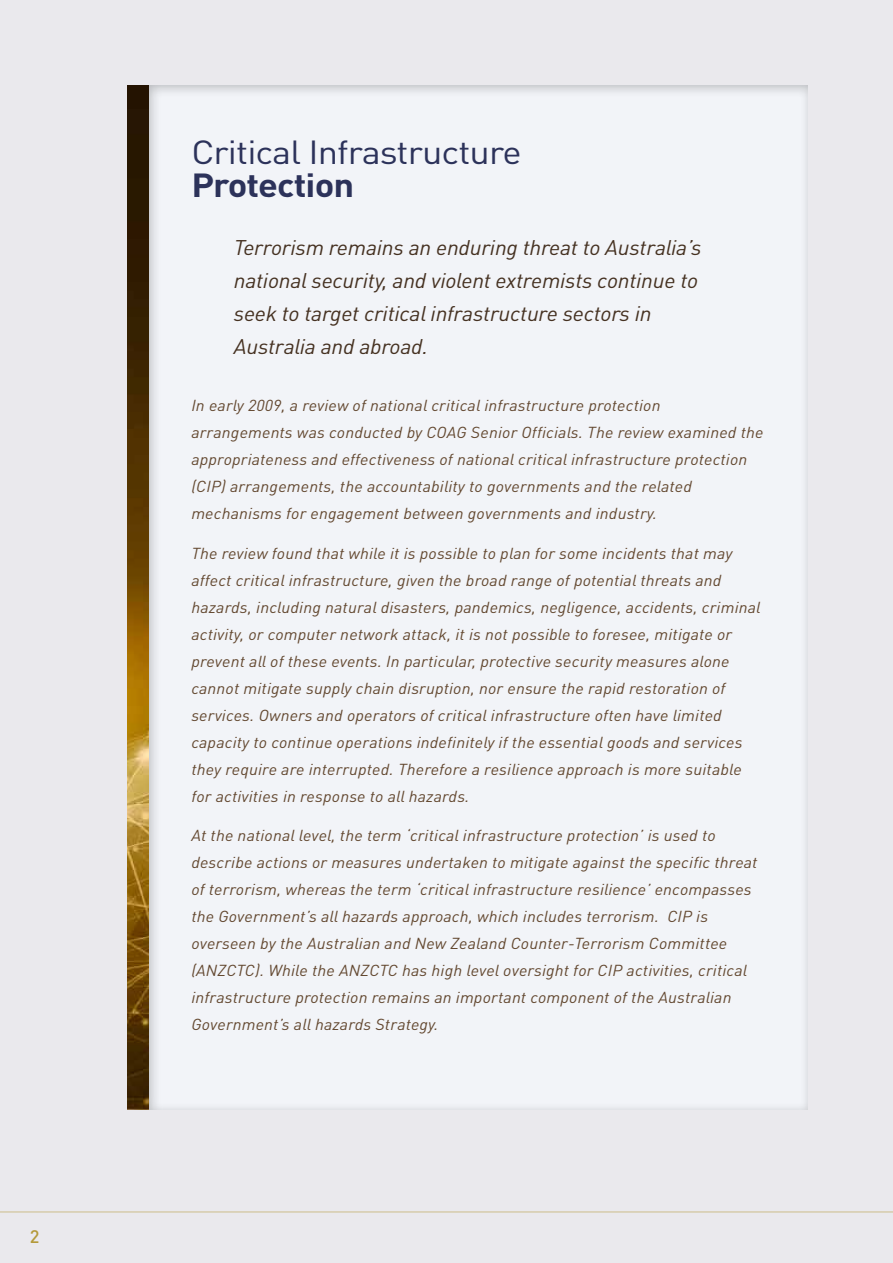
<style>
.page{position:relative;width:893px;height:1263px;background:#eae9ed}
.page>*{position:absolute;margin:0;border:0;box-sizing:border-box;transform-origin:0 0}
.t1{font:33px "DINOT";letter-spacing:-.025em;color:#2c325a;scale:1.1 1}
.t2{font:700 33px "DINOT";letter-spacing:-.025em;color:#2c325a;scale:1.1 1}
.t3{font:italic 21px/33px "DINOT";letter-spacing:-.01em;color:#453121;scale:1.05 1}
.t4{font:500 18px "DINOT";color:#b49a3b}
.t5{font:italic 15.75px/27px "DINOT";letter-spacing:.01em;color:#634830;scale:1.05 1}
</style>
<div class="page">
<div style="left:147px;top:81px;width:662px;height:1029px;background:#f2f4f8"></div>
<hr style="left:0;top:1211px;width:893px;height:1px;background:#b49a3b">
<img style="left:128px;top:85px;width:21px;height:1024px">
<p class="t4" style="left:30px;top:1225px;width:11px">2</p>
<h1 class="t1" style="left:191px;top:131px;width:302px">Critical Infrastructure</h1>
<h1 class="t2" style="left:191px;top:163px;width:150px">Protection</h1>
<h2 class="t3" style="left:234px;top:231px;width:447px">Terrorism remains an enduring threat to Australia’s national security, and violent extremists continue to seek to target critical infrastructure sectors in Australia and abroad.</h2>
<p class="t5" style="left:191px;top:391px;width:546px">In early 2009, a review of national critical infrastructure protection arrangements was conducted by COAG Senior Officials. The review examined the appropriateness and effectiveness of national critical infrastructure protection (CIP) arrangements, the accountability to governments and the related mechanisms for engagement between governments and industry.</p>
<p class="t5" style="left:191px;top:539px;width:543px">The review found that while it is possible to plan for some incidents that may affect critical infrastructure, given the broad range of potential threats and hazards, including natural disasters, pandemics, negligence, accidents, criminal activity, or computer network attack, it is not possible to foresee, mitigate or prevent all of these events. In particular, protective security measures alone cannot mitigate supply chain disruption, nor ensure the rapid restoration of services. Owners and operators of critical infrastructure often have limited capacity to continue operations indefinitely if the essential goods and services they require are interrupted. Therefore a resilience approach is more suitable for activities in response to all hazards.</p>
<p class="t5" style="left:191px;top:822px;width:541px">At the national level, the term ‘critical infrastructure protection’ is used to describe actions or measures undertaken to mitigate against the specific threat of terrorism, whereas the term ‘critical infrastructure resilience’ encompasses the Government’s all hazards approach, which includes terrorism. CIP is overseen by the Australian and New Zealand Counter-Terrorism Committee (ANZCTC). While the ANZCTC has high level oversight for CIP activities, critical infrastructure protection remains an important component of the Australian Government’s all hazards Strategy.</p>
</div>
